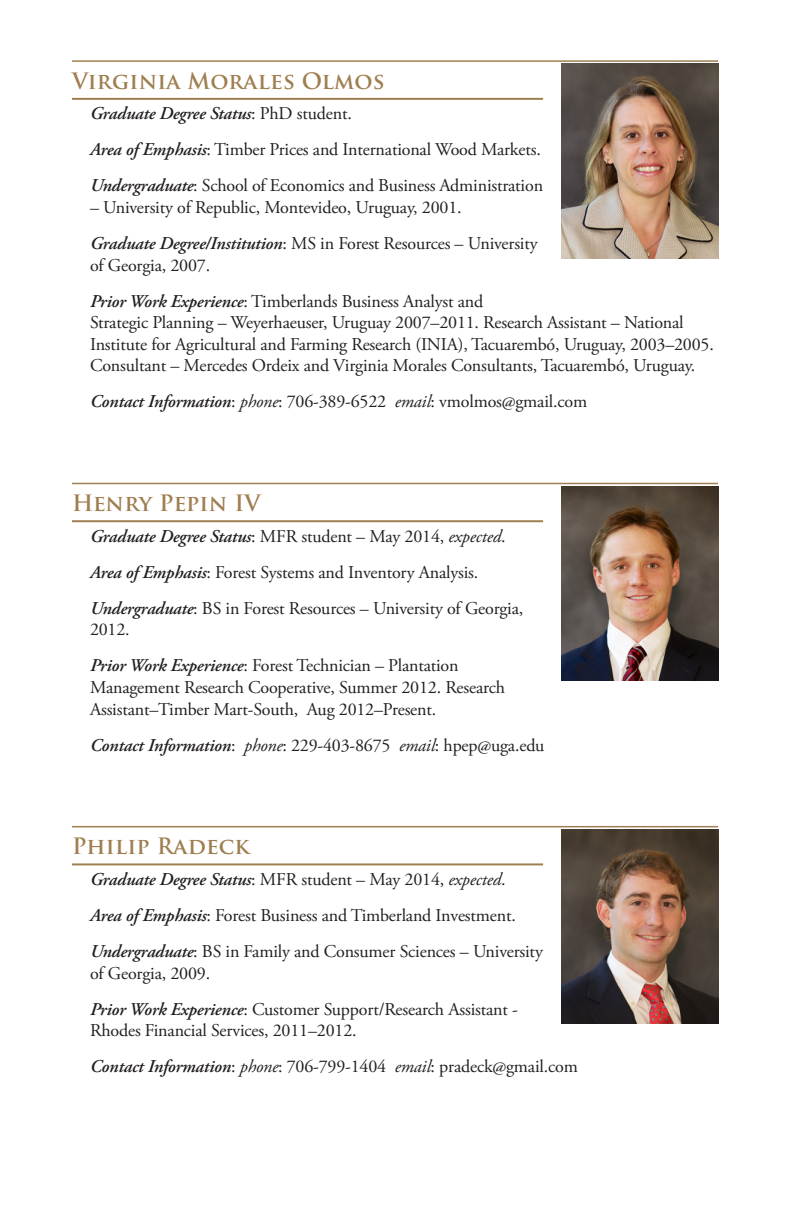
<style>
.page{position:relative;width:792px;height:1224px;background:#fff}
.page>*{position:absolute;margin:0;border:0;box-sizing:border-box;transform-origin:0 0}
.Name{font:700 22px "Trajan Pro";letter-spacing:.01em;color:#9f7e51}
.body{font:18px/21.6px "Adobe Garamond Pro";letter-spacing:-.01em;color:#231f20}
.body-2{font:italic 600 18px "Adobe Garamond Pro";letter-spacing:-.01em;color:#231f20}
.s1{font-weight:400;font-style:normal}
.s2{font-weight:600;font-style:italic}
.s3{font-style:italic}
</style>
<div class="page">
<hr style="left:72px;top:60px;width:646px;height:2px;background:#9f7e51">
<hr style="left:72px;top:98px;width:471px;height:2px;background:#9f7e51">
<hr style="left:72px;top:483px;width:646px;height:1px;background:#9f7e51">
<hr style="left:72px;top:520px;width:471px;height:2px;background:#9f7e51">
<hr style="left:72px;top:826px;width:646px;height:1px;background:#9f7e51">
<hr style="left:72px;top:863px;width:471px;height:2px;background:#9f7e51">
<img style="left:561px;top:64px;width:157px;height:194px">
<img style="left:561px;top:829px;width:157px;height:194px">
<img style="left:561px;top:486px;width:157px;height:195px">
<p class="Name" style="left:72px;top:67px;width:314px">Virginia Morales Olmos</p>
<p class="body-2" style="left:90px;top:103px;width:263px">Graduate Degree Status<span class="s1">: PhD student.</span></p>
<p class="body" style="left:90px;top:140px;width:452px"><span class="s2">Area of Emphasis</span>: Timber Prices and International Wood Markets.</p>
<p class="body" style="left:90px;top:176px;width:455px"><span class="s2">Undergraduate</span>: School of Economics and Business Administration</p>
<p class="body" style="left:90px;top:197px;width:373px">– University of Republic, Montevideo, Uruguay, 2001.</p>
<p class="body" style="left:90px;top:233px;width:449px"><span class="s2">Graduate Degree/Institution</span>: MS in Forest Resources – University of Georgia, 2007.</p>
<p class="body" style="left:90px;top:291px;width:625px"><span class="s2">Prior Work Experience</span>: Timberlands Business Analyst and<br>Strategic Planning – Weyerhaeuser, Uruguay 2007–2011. Research Assistant – National Institute for Agricultural and Farming Research (INIA), Tacuarembó, Uruguay, 2003–2005.<br>Consultant – Mercedes Ordeix and Virginia Morales Consultants, Tacuarembó, Uruguay.</p>
<p class="body" style="left:90px;top:392px;width:499px"><span class="s2">Contact Information</span>: <span class="s3">phone</span>: 706-389-6522 <span class="s3">email</span>: vmolmos@gmail.com</p>
<p class="Name" style="left:72px;top:490px;width:190px">Henry Pepin IV</p>
<p class="body" style="left:90px;top:526px;width:417px"><span class="s2">Graduate Degree Status</span>: MFR student – May 2014, <span class="s3">expected</span>.</p>
<p class="body" style="left:90px;top:562px;width:390px"><span class="s2">Area of Emphasis</span>: Forest Systems and Inventory Analysis.</p>
<p class="body" style="left:90px;top:598px;width:435px"><span class="s2">Undergraduate</span>: BS in Forest Resources – University of Georgia,<br>2012.</p>
<p class="body" style="left:90px;top:656px;width:417px"><span class="s2">Prior Work Experience</span>: Forest Technician – Plantation<br>Management Research Cooperative, Summer 2012. Research<br>Assistant–Timber Mart-South, Aug 2012–Present.</p>
<p class="body" style="left:90px;top:735px;width:456px"><span class="s2">Contact Information</span>: <span class="s3">phone</span>: 229-403-8675 <span class="s3">email</span>: hpep@uga.edu</p>
<p class="Name" style="left:72px;top:833px;width:179px">Philip Radeck</p>
<p class="body" style="left:90px;top:869px;width:417px"><span class="s2">Graduate Degree Status</span>: MFR student – May 2014, <span class="s3">expected</span>.</p>
<p class="body" style="left:90px;top:905px;width:428px"><span class="s2">Area of Emphasis</span>: Forest Business and Timberland Investment.</p>
<p class="body" style="left:90px;top:941px;width:454px"><span class="s2">Undergraduate</span>: BS in Family and Consumer Sciences – University of Georgia, 2009.</p>
<p class="body" style="left:90px;top:999px;width:429px"><span class="s2">Prior Work Experience</span>: Customer Support/Research Assistant -<br>Rhodes Financial Services, 2011–2012.</p>
<p class="body" style="left:90px;top:1056px;width:489px"><span class="s2">Contact Information</span>: <span class="s3">phone</span>: 706-799-1404 <span class="s3">email</span>: pradeck@gmail.com</p>
</div>
